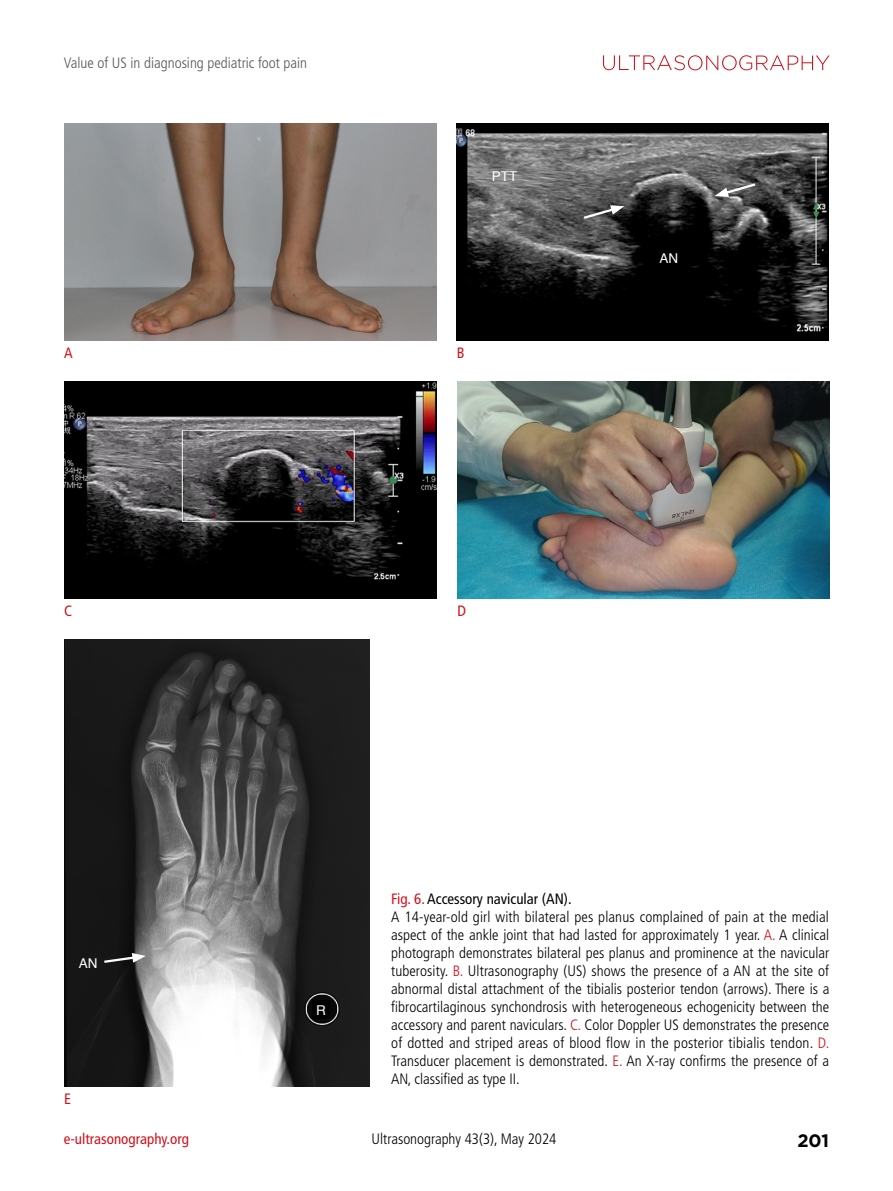
<style>
.page{position:relative;width:893px;height:1191px;background:#fff}
.page>*{position:absolute;margin:0;border:0;box-sizing:border-box;transform-origin:0 0}
.t1{font:700 18px "Gotham";color:#000}
.t2{font:300 condensed 15px/18px "Frutiger LT Std";color:#000}
.t3{font:300 condensed 15px "Frutiger LT Std";color:#595757}
.t4{font:condensed 15px "Frutiger LT Std";color:#d0121b}
.t5{font:13.5px "Helvetica";color:#fff}
.s1{font-weight:400;color:#d0121b}
.s2{font-weight:400}
.s3{color:#d0121b}
</style>
<div class="page">
<svg style="left:603px;top:55px;width:226px;height:15px"></svg>
<img style="left:64px;top:123px;width:372px;height:217px">
<img style="left:64px;top:382px;width:372px;height:216px">
<img style="left:457px;top:382px;width:372px;height:216px">
<img style="left:457px;top:123px;width:372px;height:217px">
<svg style="left:715px;top:182px;width:43px;height:15px"></svg>
<svg style="left:581px;top:205px;width:43px;height:15px"></svg>
<img style="left:64px;top:640px;width:306px;height:446px">
<svg style="left:102px;top:953px;width:44px;height:11px"></svg>
<div style="left:312px;top:1000px;width:18px;height:19px;background:#000"></div>
<p class="t3" style="left:64px;top:54px;width:245px">Value of US in diagnosing pediatric foot pain</p>
<p class="t4" style="left:64px;top:344px;width:10px">A</p>
<p class="t5" style="left:492px;top:165px;width:27px">PTT</p>
<p class="t4" style="left:457px;top:344px;width:9px">B</p>
<p class="t4" style="left:64px;top:602px;width:10px">C</p>
<p class="t4" style="left:457px;top:602px;width:10px">D</p>
<p class="t5" style="left:659px;top:248px;width:20px">AN</p>
<p class="t5" style="left:79px;top:953px;width:20px">AN</p>
<p class="t4" style="left:64px;top:1089px;width:8px">E</p>
<p class="t5" style="left:316px;top:999px;width:11px">R</p>
<p class="t2" style="left:391px;top:889px;width:440px"><span class="s1">Fig. 6.</span> <span class="s2">Accessory navicular (AN).<br></span>A 14-year-old girl with bilateral pes planus complained of pain at the medial aspect of the ankle joint that had lasted for approximately 1 year. <span class="s3">A.</span> A clinical photograph demonstrates bilateral pes planus and prominence at the navicular tuberosity. <span class="s3">B.</span> Ultrasonography (US) shows the presence of a AN at the site of abnormal distal attachment of the tibialis posterior tendon (arrows). There is a fibrocartilaginous synchondrosis with heterogeneous echogenicity between the accessory and parent naviculars. <span class="s3">C.</span> Color Doppler US demonstrates the presence of dotted and striped areas of blood flow in the posterior tibialis tendon. <span class="s3">D.<br></span>Transducer placement is demonstrated. <span class="s3">E.</span> An X-ray confirms the presence of a AN, classified as type II.</p>
<p class="t4" style="left:64px;top:1130px;width:127px">e-ultrasonography.org</p>
<p class="t2" style="left:372px;top:1130px;width:186px">Ultrasonography 43(3), May 2024</p>
<p class="t1" style="left:797px;top:1130px;width:33px">201</p>
</div>
